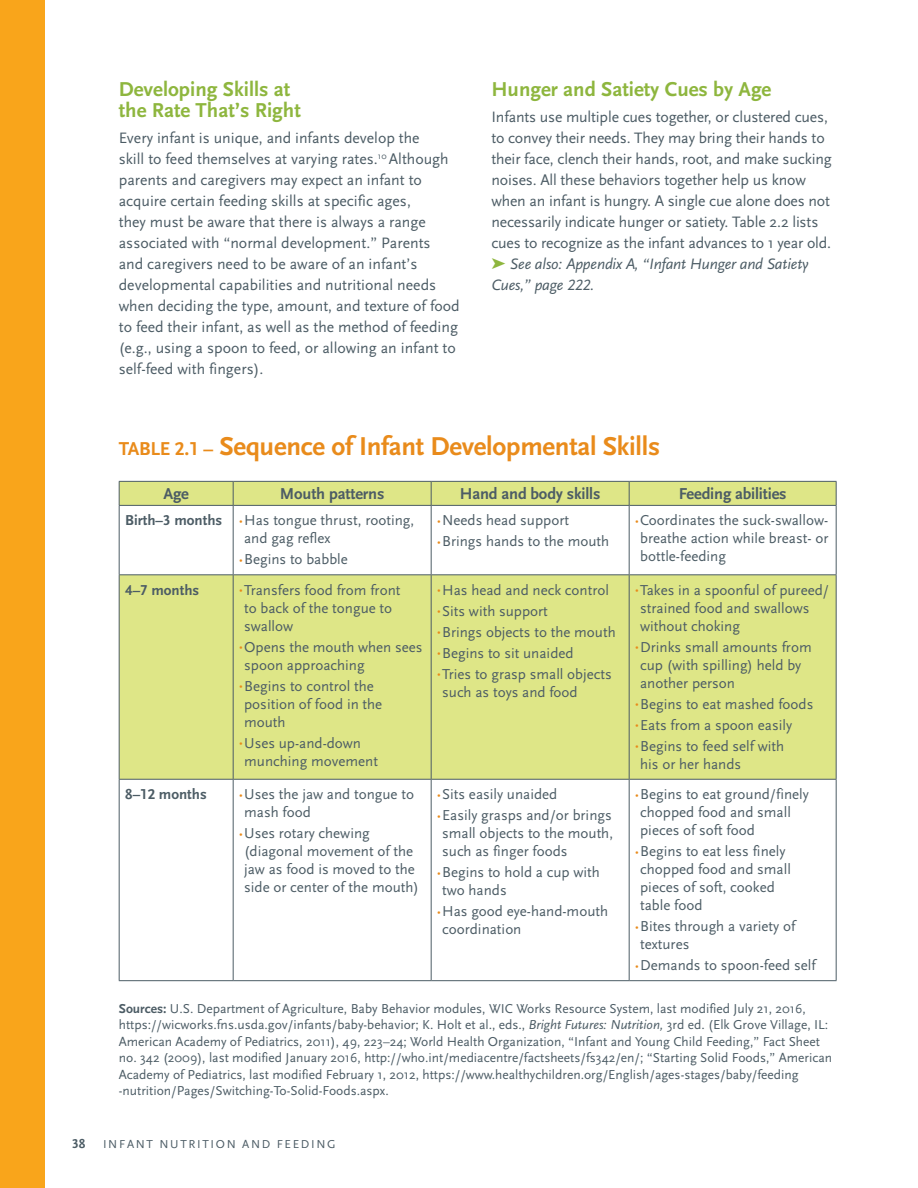
<style>
.page{position:relative;width:918px;height:1188px;background:#fff}
.page>*{position:absolute;margin:0;border:0;box-sizing:border-box;transform-origin:0 0}
.t1{font:27px "Scala Sans Bold LF";letter-spacing:-.01em;color:#e98b1b}
.t2{font:21px/21px "Scala Sans Bold LF";color:#8eb63e}
.t3{font:16.5px "Scala Sans Bold LF";letter-spacing:-.01em;color:#4c5c65}
.t4{font:15.75px/21px "Scala Sans";color:#4c5c65}
.t5{font:15.75px/21px "Scala Sans Regular LF Italic";letter-spacing:-.01em;color:#4c5c65}
.t6{font:15px/18px "Scala Sans";color:#4c5c65}
.t7{font:15px "Scala Sans Bold LF";color:#4c5c65}
.t8{font:13.5px/16.5px "Scala Sans";color:#4c5c65}
.t9{font:13.5px "Scala Sans Bold LF";color:#4c5c65}
.t10{font:12px "Scala Sans";letter-spacing:.14em;color:#4c5c65}
.s1{font-size:19.5px}
.s2{font-family:"Scala Sans Bold LF"}
.s3{font-size:10.5px;color:#e98b1b}
.s4{font-family:"Scala Sans Regular LF Italic"}
</style>
<div class="page">
<div style="left:0;top:0;width:45px;height:1188px;background:#f9a51b"></div>
<svg style="left:120px;top:482px;width:716px;height:297px;fill:#dee687"></svg>
<hr style="left:119px;top:481px;width:114px;height:1px;background:#4c5c65">
<svg style="left:119px;top:482px;width:1px;height:23px"></svg>
<hr style="left:233px;top:481px;width:198px;height:1px;background:#4c5c65">
<svg style="left:233px;top:482px;width:1px;height:23px"></svg>
<hr style="left:431px;top:481px;width:198px;height:1px;background:#4c5c65">
<svg style="left:431px;top:482px;width:1px;height:23px"></svg>
<hr style="left:629px;top:481px;width:208px;height:1px;background:#4c5c65">
<svg style="left:629px;top:482px;width:1px;height:23px"></svg>
<svg style="left:836px;top:482px;width:1px;height:23px"></svg>
<hr style="left:119px;top:505px;width:114px;height:1px;background:#4c5c65">
<hr style="left:119px;top:506px;width:1px;height:68px;background:#4c5c65">
<hr style="left:233px;top:505px;width:198px;height:1px;background:#4c5c65">
<hr style="left:233px;top:506px;width:1px;height:68px;background:#4c5c65">
<hr style="left:431px;top:505px;width:198px;height:1px;background:#4c5c65">
<hr style="left:431px;top:506px;width:1px;height:68px;background:#4c5c65">
<hr style="left:629px;top:505px;width:208px;height:1px;background:#4c5c65">
<hr style="left:629px;top:506px;width:1px;height:68px;background:#4c5c65">
<hr style="left:836px;top:506px;width:1px;height:68px;background:#4c5c65">
<hr style="left:119px;top:574px;width:114px;height:1px;background:#4c5c65">
<hr style="left:119px;top:575px;width:1px;height:204px;background:#4c5c65">
<hr style="left:233px;top:574px;width:198px;height:1px;background:#4c5c65">
<hr style="left:233px;top:575px;width:1px;height:204px;background:#4c5c65">
<hr style="left:431px;top:574px;width:198px;height:1px;background:#4c5c65">
<hr style="left:431px;top:575px;width:1px;height:204px;background:#4c5c65">
<hr style="left:629px;top:574px;width:208px;height:1px;background:#4c5c65">
<hr style="left:629px;top:575px;width:1px;height:204px;background:#4c5c65">
<hr style="left:836px;top:575px;width:1px;height:204px;background:#4c5c65">
<hr style="left:119px;top:779px;width:114px;height:1px;background:#4c5c65">
<hr style="left:119px;top:780px;width:1px;height:200px;background:#4c5c65">
<hr style="left:233px;top:779px;width:198px;height:1px;background:#4c5c65">
<hr style="left:233px;top:780px;width:1px;height:200px;background:#4c5c65">
<hr style="left:431px;top:779px;width:198px;height:1px;background:#4c5c65">
<hr style="left:431px;top:780px;width:1px;height:200px;background:#4c5c65">
<hr style="left:629px;top:779px;width:208px;height:1px;background:#4c5c65">
<hr style="left:629px;top:780px;width:1px;height:200px;background:#4c5c65">
<hr style="left:836px;top:780px;width:1px;height:200px;background:#4c5c65">
<hr style="left:119px;top:980px;width:114px;height:1px;background:#4c5c65">
<hr style="left:233px;top:980px;width:198px;height:1px;background:#4c5c65">
<hr style="left:431px;top:980px;width:198px;height:1px;background:#4c5c65">
<hr style="left:629px;top:980px;width:208px;height:1px;background:#4c5c65">
<h2 class="t2" style="left:119px;top:80px;width:184px">Developing Skills at the Rate That’s Right</h2>
<p class="t4" style="left:119px;top:127px;width:342px">Every infant is unique, and infants develop the<br>skill to feed themselves at varying rates.<sup>10</sup> Although parents and caregivers may expect an infant to acquire certain feeding skills at specific ages,<br>they must be aware that there is always a range associated with “normal development.” Parents<br>and caregivers need to be aware of an infant’s developmental capabilities and nutritional needs when deciding the type, amount, and texture of food to feed their infant, as well as the method of feeding (e.g., using a spoon to feed, or allowing an infant to self-feed with fingers).</p>
<h2 class="t2" style="left:491px;top:80px;width:282px">Hunger and Satiety Cues by Age</h2>
<p class="t4" style="left:491px;top:106px;width:342px">Infants use multiple cues together, or clustered cues, to convey their needs. They may bring their hands to their face, clench their hands, root, and make sucking noises. All these behaviors together help us know when an infant is hungry. A single cue alone does not necessarily indicate hunger or satiety. Table 2.2 lists cues to recognize as the infant advances to 1 year old.</p>
<p class="t5" style="left:491px;top:253px;width:319px;text-indent:19px">See also: Appendix A, “Infant Hunger and Satiety<br>Cues,” page 222.</p>
<h1 class="t1" style="left:119px;top:432px;width:543px"><span class="s1">TABLE 2.1 –</span> Sequence of Infant Developmental Skills</h1>
<p class="t3" style="left:163px;top:485px;width:27px">Age</p>
<p class="t3" style="left:280px;top:485px;width:106px">Mouth patterns</p>
<p class="t3" style="left:460px;top:485px;width:142px">Hand and body skills</p>
<p class="t3" style="left:679px;top:485px;width:109px">Feeding abilities</p>
<p class="t6" style="left:244px;top:512px;width:172px;text-indent:-119px"><span class="s2">Birth–3 months</span> <span class="s3">•</span>Has tongue thrust, rooting, and gag reflex</p>
<p class="t6" style="left:239px;top:551px;width:110px"><span class="s3">•</span>Begins to babble</p>
<p class="t6" style="left:437px;top:512px;width:133px"><span class="s3">•</span>Needs head support</p>
<p class="t6" style="left:437px;top:533px;width:174px"><span class="s3">•</span>Brings hands to the mouth</p>
<p class="t6" style="left:640px;top:512px;width:190px;text-align:justify;text-indent:-5px"><span class="s3">•</span>Coordinates the suck-swallow&shy;breathe action while breast- or bottle-feeding</p>
<p class="t7" style="left:125px;top:582px;width:76px">4–7 months</p>
<p class="t6" style="left:244px;top:581px;width:158px;text-indent:-5px"><span class="s3">•</span>Transfers food from front to back of the tongue to swallow</p>
<p class="t6" style="left:244px;top:638px;width:180px;text-indent:-5px"><span class="s3">•</span>Opens the mouth when sees spoon approaching</p>
<p class="t6" style="left:244px;top:677px;width:140px;text-indent:-5px"><span class="s3">•</span>Begins to control the position of food in the mouth</p>
<p class="t6" style="left:244px;top:734px;width:135px;text-indent:-5px"><span class="s3">•</span>Uses up-and-down munching movement</p>
<p class="t6" style="left:437px;top:581px;width:173px"><span class="s3">•</span>Has head and neck control</p>
<p class="t6" style="left:437px;top:602px;width:112px"><span class="s3">•</span>Sits with support</p>
<p class="t6" style="left:437px;top:623px;width:180px"><span class="s3">•</span>Brings objects to the mouth</p>
<p class="t6" style="left:437px;top:644px;width:138px"><span class="s3">•</span>Begins to sit unaided</p>
<p class="t6" style="left:442px;top:665px;width:171px;text-indent:-5px"><span class="s3">•</span>Tries to grasp small objects such as toys and food</p>
<p class="t6" style="left:640px;top:581px;width:190px;text-indent:-5px"><span class="s3">•</span>Takes in a spoonful of pureed/ strained food and swallows without choking</p>
<p class="t6" style="left:640px;top:638px;width:173px;text-indent:-5px"><span class="s3">•</span>Drinks small amounts from cup (with spilling) held by another person</p>
<p class="t6" style="left:635px;top:695px;width:180px"><span class="s3">•</span>Begins to eat mashed foods</p>
<p class="t6" style="left:635px;top:716px;width:158px"><span class="s3">•</span>Eats from a spoon easily</p>
<p class="t6" style="left:640px;top:737px;width:146px;text-indent:-5px"><span class="s3">•</span>Begins to feed self with his or her hands</p>
<p class="t6" style="left:640px;top:786px;width:170px;text-indent:-5px"><span class="s3">•</span>Begins to eat ground/finely chopped food and small pieces of soft food</p>
<p class="t6" style="left:640px;top:843px;width:152px;text-indent:-5px"><span class="s3">•</span>Begins to eat less finely chopped food and small pieces of soft, cooked table food</p>
<p class="t6" style="left:640px;top:918px;width:157px;text-indent:-5px"><span class="s3">•</span>Bites through a variety of textures</p>
<p class="t6" style="left:635px;top:957px;width:182px"><span class="s3">•</span>Demands to spoon-feed self</p>
<p class="t8" style="left:119px;top:1000px;width:715px"><span class="s2">Sources:</span> U.S. Department of Agriculture, Baby Behavior modules, WIC Works Resource System, last modified July 21, 2016, https://wicworks.fns.usda.gov/infants/baby-behavior; K. Holt et al., eds., <span class="s4">Bright Futures: Nutrition,</span> 3rd ed. (Elk Grove Village, IL:<br>American Academy of Pediatrics, 2011), 49, 223–24; World Health Organization, “Infant and Young Child Feeding,” Fact Sheet no. 342 (2009), last modified January 2016, http://who.int/mediacentre/factsheets/fs342/en/; “Starting Solid Foods,” American Academy of Pediatrics, last modified February 1, 2012, https://www.healthychildren.org/English/ages-stages/baby/feeding -nutrition/Pages/Switching-To-Solid-Foods.aspx.</p>
<p class="t7" style="left:125px;top:786px;width:83px">8–12 months</p>
<p class="t6" style="left:244px;top:786px;width:171px;text-indent:-5px"><span class="s3">•</span>Uses the jaw and tongue to mash food</p>
<p class="t6" style="left:244px;top:825px;width:176px;text-indent:-5px"><span class="s3">•</span>Uses rotary chewing (diagonal movement of the jaw as food is moved to the side or center of the mouth)</p>
<p class="t6" style="left:437px;top:786px;width:122px"><span class="s3">•</span>Sits easily unaided</p>
<p class="t6" style="left:442px;top:807px;width:172px;text-align:justify;text-indent:-5px"><span class="s3">•</span>Easily grasps and/or brings small objects to the mouth, such as finger foods</p>
<p class="t6" style="left:442px;top:864px;width:159px;text-indent:-5px"><span class="s3">•</span>Begins to hold a cup with two hands</p>
<p class="t6" style="left:442px;top:903px;width:167px;text-indent:-5px"><span class="s3">•</span>Has good eye-hand-mouth coordination</p>
<p class="t9" style="left:72px;top:1136px;width:15px">38</p>
<p class="t10" style="left:103px;top:1138px;width:234px">INFANT NUTRITION AND FEEDING</p>
</div>
